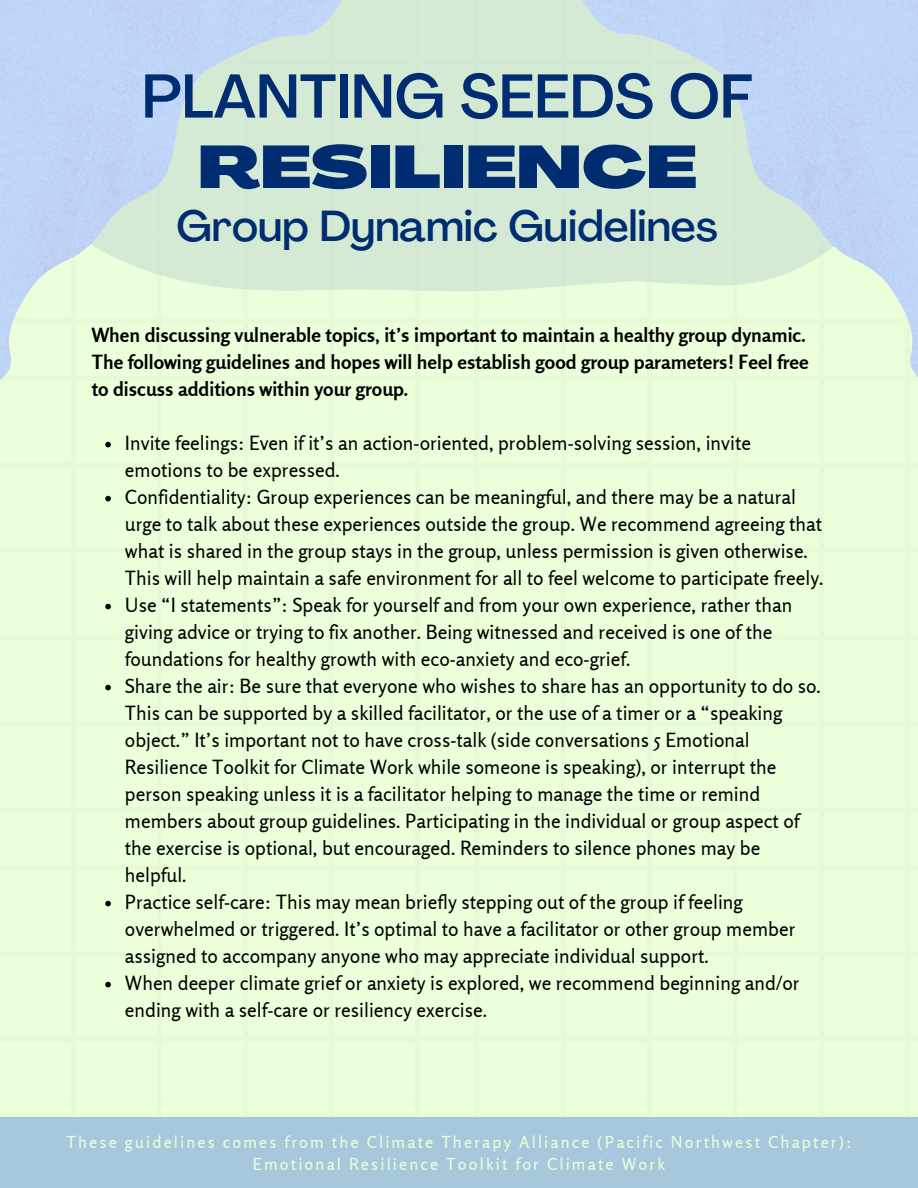
<style>
.page{position:relative;width:918px;height:1188px;background:#ebffdb}
.page>*{position:absolute;margin:0;border:0;box-sizing:border-box;transform-origin:0 0}
.t1{font:500 60.9px "Agrandir";color:#002d72}
.t2{font:900 59.1px "Agrandir Grand";color:#002d72}
.t3{font:500 42.9px "Agrandir";color:#002d72}
.t4{font:19.5px/27px "Rosario";color:#000}
.t5{font:700 19.5px/27px "Rosario";color:#000}
.t6{font:16.5px "Rosario";letter-spacing:.13em;color:#ebffdb}
</style>
<div class="page">
<div style="left:415px;top:0;width:5px;height:349px;background:#e6fad8"></div>
<div style="left:0;top:318px;width:447px;height:5px;background:#e6fad8"></div>
<hr style="left:475px;top:0;width:4px;height:349px;background:#e6fad8">
<hr style="left:561px;top:0;width:4px;height:349px;background:#e6fad8">
<div style="left:447px;top:318px;width:471px;height:5px;background:#e6fad8"></div>
<div style="left:71px;top:350px;width:5px;height:488px;background:#e6fad8"></div>
<div style="left:157px;top:350px;width:5px;height:488px;background:#e6fad8"></div>
<div style="left:243px;top:350px;width:5px;height:488px;background:#e6fad8"></div>
<div style="left:329px;top:350px;width:5px;height:488px;background:#e6fad8"></div>
<div style="left:415px;top:350px;width:5px;height:488px;background:#e6fad8"></div>
<div style="left:0;top:376px;width:447px;height:5px;background:#e6fad8"></div>
<div style="left:0;top:462px;width:447px;height:5px;background:#e6fad8"></div>
<hr style="left:0;top:549px;width:447px;height:4px;background:#e6fad8">
<hr style="left:0;top:635px;width:447px;height:4px;background:#e6fad8">
<div style="left:0;top:721px;width:447px;height:5px;background:#e6fad8"></div>
<div style="left:0;top:807px;width:447px;height:5px;background:#e6fad8"></div>
<div style="left:71px;top:838px;width:5px;height:350px;background:#e6fad8"></div>
<div style="left:157px;top:838px;width:5px;height:350px;background:#e6fad8"></div>
<div style="left:243px;top:838px;width:5px;height:350px;background:#e6fad8"></div>
<div style="left:329px;top:838px;width:5px;height:350px;background:#e6fad8"></div>
<div style="left:415px;top:838px;width:5px;height:350px;background:#e6fad8"></div>
<div style="left:0;top:865px;width:447px;height:5px;background:#e6fad8"></div>
<div style="left:0;top:951px;width:447px;height:5px;background:#e6fad8"></div>
<div style="left:0;top:1037px;width:447px;height:5px;background:#e6fad8"></div>
<hr style="left:475px;top:350px;width:4px;height:488px;background:#e6fad8">
<hr style="left:561px;top:350px;width:4px;height:488px;background:#e6fad8">
<div style="left:647px;top:350px;width:5px;height:488px;background:#e6fad8"></div>
<div style="left:733px;top:350px;width:5px;height:488px;background:#e6fad8"></div>
<div style="left:819px;top:350px;width:5px;height:488px;background:#e6fad8"></div>
<div style="left:905px;top:350px;width:5px;height:488px;background:#e6fad8"></div>
<div style="left:447px;top:376px;width:471px;height:5px;background:#e6fad8"></div>
<div style="left:447px;top:462px;width:471px;height:5px;background:#e6fad8"></div>
<hr style="left:447px;top:549px;width:471px;height:4px;background:#e6fad8">
<hr style="left:447px;top:635px;width:471px;height:4px;background:#e6fad8">
<div style="left:447px;top:721px;width:471px;height:5px;background:#e6fad8"></div>
<div style="left:447px;top:807px;width:471px;height:5px;background:#e6fad8"></div>
<hr style="left:475px;top:838px;width:4px;height:350px;background:#e6fad8">
<hr style="left:561px;top:838px;width:4px;height:350px;background:#e6fad8">
<div style="left:647px;top:838px;width:5px;height:350px;background:#e6fad8"></div>
<div style="left:733px;top:838px;width:5px;height:350px;background:#e6fad8"></div>
<div style="left:819px;top:838px;width:5px;height:350px;background:#e6fad8"></div>
<div style="left:905px;top:838px;width:5px;height:350px;background:#e6fad8"></div>
<div style="left:447px;top:865px;width:471px;height:5px;background:#e6fad8"></div>
<div style="left:447px;top:951px;width:471px;height:5px;background:#e6fad8"></div>
<div style="left:447px;top:1037px;width:471px;height:5px;background:#e6fad8"></div>
<div style="left:344px;top:0;width:235px;height:291px;background:#d4ead4"></div>
<svg style="left:582px;top:0;width:336px;height:377px"></svg>
<svg style="left:0;top:0;width:341px;height:448px"></svg>
<div style="left:0;top:1117px;width:918px;height:71px;background:#a7c8dc"></div>
<svg style="left:105px;top:442px;width:6px;height:5px"></svg>
<svg style="left:105px;top:496px;width:6px;height:5px"></svg>
<svg style="left:105px;top:604px;width:6px;height:5px"></svg>
<svg style="left:105px;top:685px;width:6px;height:5px"></svg>
<svg style="left:105px;top:901px;width:6px;height:5px"></svg>
<svg style="left:105px;top:982px;width:6px;height:5px"></svg>
<p class="t1" style="left:142px;top:72px;width:613px">PLANTING SEEDS OF</p>
<p class="t2" style="left:198px;top:144px;width:501px">RESILIENCE</p>
<p class="t3" style="left:177px;top:209px;width:543px">Group Dynamic Guidelines</p>
<p class="t5" style="left:92px;top:321px;width:719px">When discussing vulnerable topics, it’s important to maintain a healthy group dynamic.<br>The following guidelines and hopes will help establish good group parameters! Feel free to discuss additions within your group.</p>
<p class="t4" style="left:125px;top:429px;width:628px">Invite feelings: Even if it’s an action-oriented, problem-solving session, invite emotions to be expressed.</p>
<p class="t4" style="left:125px;top:483px;width:700px">Confidentiality: Group experiences can be meaningful, and there may be a natural urge to talk about these experiences outside the group. We recommend agreeing that what is shared in the group stays in the group, unless permission is given otherwise.<br>This will help maintain a safe environment for all to feel welcome to participate freely.</p>
<p class="t4" style="left:125px;top:591px;width:669px">Use “I statements”: Speak for yourself and from your own experience, rather than giving advice or trying to fix another. Being witnessed and received is one of the foundations for healthy growth with eco-anxiety and eco-grief.</p>
<h1 class="t4" style="left:125px;top:672px;width:698px">Share the air: Be sure that everyone who wishes to share has an opportunity to do so.<br>This can be supported by a skilled facilitator, or the use of a timer or a “speaking object.” It’s important not to have cross-talk (side conversations 5 Emotional Resilience Toolkit for Climate Work while someone is speaking), or interrupt the person speaking unless it is a facilitator helping to manage the time or remind members about group guidelines. Participating in the individual or group aspect of the exercise is optional, but encouraged. Reminders to silence phones may be helpful.</h1>
<h1 class="t4" style="left:125px;top:888px;width:672px">Practice self-care: This may mean briefly stepping out of the group if feeling overwhelmed or triggered. It’s optimal to have a facilitator or other group member assigned to accompany anyone who may appreciate individual support.</h1>
<h2 class="t4" style="left:125px;top:969px;width:676px">When deeper climate grief or anxiety is explored, we recommend beginning and/or ending with a self-care or resiliency exercise.</h2>
<p class="t6" style="left:67px;top:1132px;width:786px">These guidelines comes from the Climate Therapy Alliance (Pacific Northwest Chapter):</p>
<p class="t6" style="left:253px;top:1154px;width:414px">Emotional Resilience Toolkit for Climate Work</p>
</div>
